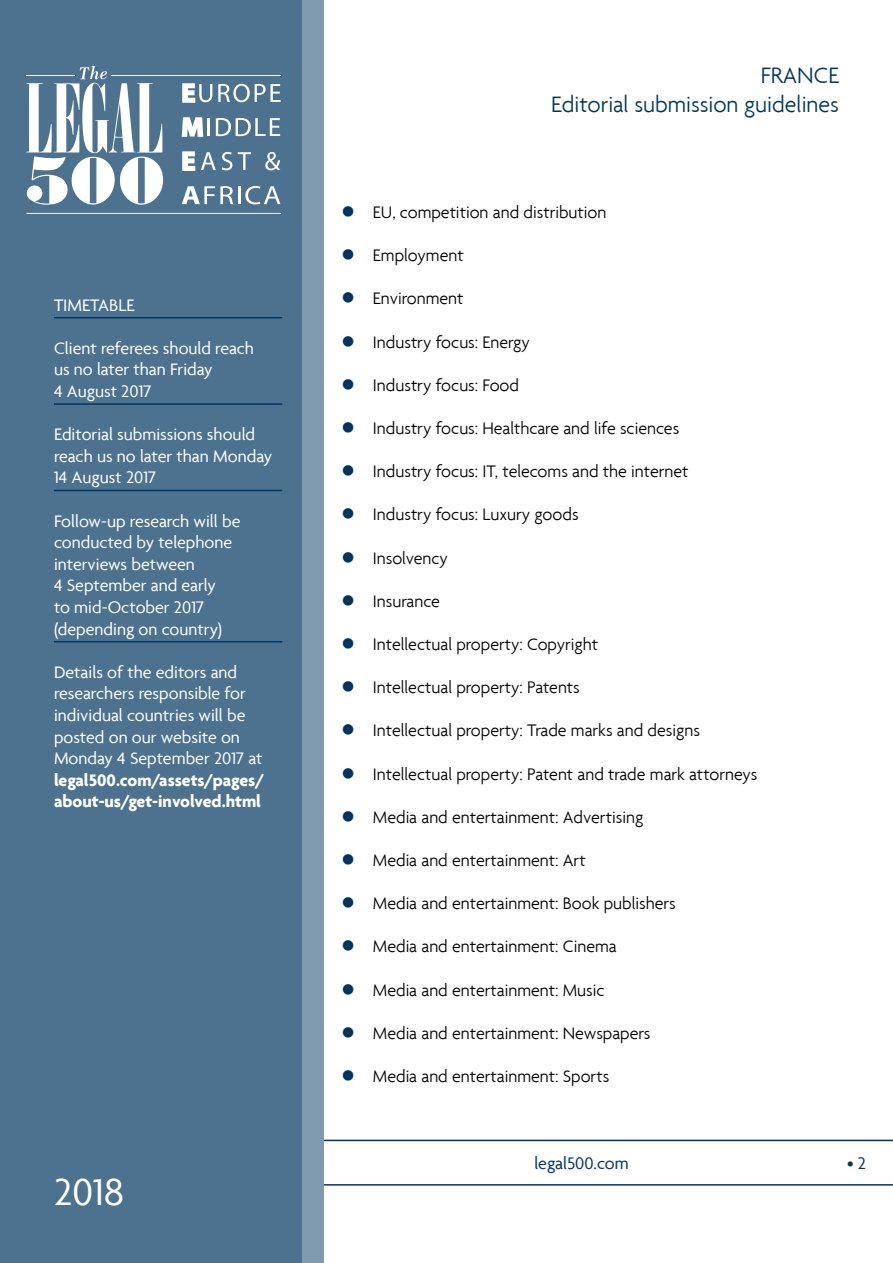
<style>
.page{position:relative;width:893px;height:1263px;background:#fff}
.page>*{position:absolute;margin:0;border:0;box-sizing:border-box;transform-origin:0 0}
.t1{font:40.5px "Agenda";color:#fff}
.t2{font:300 24px/28.8px "Agenda";color:#00355f}
.t3{font:300 18px "Agenda";color:#000}
.t4{font:18px/21.6px "Agenda";color:#fff}
.t5{font:700 18px/21.6px "Agenda";color:#fff}
.t6{font:18px "Agenda";color:#00355f}
.s1{color:#00355f}
</style>
<div class="page">
<svg style="left:323px;top:1140px;width:570px;height:45px"></svg>
<div style="left:0;top:0;width:323px;height:1263px;background:#809aaf"></div>
<div style="left:0;top:0;width:302px;height:1263px;background:#4d728f"></div>
<hr style="left:54px;top:317px;width:228px;height:1px;background:#00355f">
<hr style="left:54px;top:403px;width:228px;height:2px;background:#00355f">
<hr style="left:54px;top:490px;width:228px;height:1px;background:#00355f">
<hr style="left:54px;top:641px;width:228px;height:1px;background:#00355f">
<svg style="left:26px;top:66px;width:138px;height:139px"></svg>
<hr style="left:26px;top:75px;width:49px;height:1px;background:#fff">
<hr style="left:111px;top:75px;width:170px;height:1px;background:#fff">
<hr style="left:26px;top:213px;width:255px;height:1px;background:#fff">
<svg style="left:181px;top:83px;width:100px;height:54px"></svg>
<svg style="left:182px;top:151px;width:34px;height:20px"></svg>
<svg style="left:222px;top:152px;width:10px;height:18px"></svg>
<svg style="left:238px;top:152px;width:13px;height:18px"></svg>
<svg style="left:265px;top:152px;width:15px;height:18px"></svg>
<svg style="left:182px;top:186px;width:98px;height:18px"></svg>
<p class="t4" style="left:54px;top:294px;width:82px">TIMETABLE</p>
<p class="t4" style="left:54px;top:337px;width:202px">Client referees should reach us no later than Friday<br>4 August 2017</p>
<p class="t4" style="left:54px;top:423px;width:220px">Editorial submissions should reach us no later than Monday<br>14 August 2017</p>
<p class="t4" style="left:54px;top:510px;width:188px">Follow-up research will be conducted by telephone interviews between<br>4 September and early<br>to mid-October 2017 (depending on country)</p>
<p class="t4" style="left:54px;top:661px;width:210px">Details of the editors and researchers responsible for individual countries will be posted on our website on<br>Monday 4 September 2017 at</p>
<p class="t5" style="left:54px;top:769px;width:212px">legal500.com/assets/pages/ about-us/get-involved.html</p>
<h1 class="t1" style="left:54px;top:1168px;width:72px">2018</h1>
<h2 class="t2" style="left:551px;top:61px;width:289px;text-indent:210px">FRANCE<br>Editorial submission guidelines</h2>
<p class="t3" style="left:341px;top:202px;width:266px"><span class="s1">●</span> EU, competition and distribution</p>
<p class="t3" style="left:341px;top:245px;width:124px"><span class="s1">●</span> Employment</p>
<p class="t3" style="left:341px;top:288px;width:124px"><span class="s1">●</span> Environment</p>
<p class="t3" style="left:341px;top:331px;width:190px"><span class="s1">●</span> Industry focus: Energy</p>
<p class="t3" style="left:341px;top:374px;width:179px"><span class="s1">●</span> Industry focus: Food</p>
<p class="t3" style="left:341px;top:418px;width:339px"><span class="s1">●</span> Industry focus: Healthcare and life sciences</p>
<p class="t3" style="left:341px;top:461px;width:349px"><span class="s1">●</span> Industry focus: IT, telecoms and the internet</p>
<p class="t3" style="left:341px;top:504px;width:239px"><span class="s1">●</span> Industry focus: Luxury goods</p>
<p class="t3" style="left:341px;top:547px;width:108px"><span class="s1">●</span> Insolvency</p>
<p class="t3" style="left:341px;top:590px;width:100px"><span class="s1">●</span> Insurance</p>
<p class="t3" style="left:341px;top:634px;width:258px"><span class="s1">●</span> Intellectual property: Copyright</p>
<p class="t3" style="left:341px;top:677px;width:240px"><span class="s1">●</span> Intellectual property: Patents</p>
<p class="t3" style="left:341px;top:720px;width:360px"><span class="s1">●</span> Intellectual property: Trade marks and designs</p>
<p class="t3" style="left:341px;top:763px;width:417px"><span class="s1">●</span> Intellectual property: Patent and trade mark attorneys</p>
<p class="t3" style="left:341px;top:806px;width:303px"><span class="s1">●</span> Media and entertainment: Advertising</p>
<p class="t3" style="left:341px;top:850px;width:246px"><span class="s1">●</span> Media and entertainment: Art</p>
<p class="t3" style="left:341px;top:893px;width:336px"><span class="s1">●</span> Media and entertainment: Book publishers</p>
<p class="t3" style="left:341px;top:936px;width:277px"><span class="s1">●</span> Media and entertainment: Cinema</p>
<p class="t3" style="left:341px;top:979px;width:265px"><span class="s1">●</span> Media and entertainment: Music</p>
<p class="t3" style="left:341px;top:1022px;width:311px"><span class="s1">●</span> Media and entertainment: Newspapers</p>
<p class="t3" style="left:341px;top:1066px;width:269px"><span class="s1">●</span> Media and entertainment: Sports</p>
<p class="t6" style="left:534px;top:1152px;width:96px">legal500.com</p>
<p class="t6" style="left:847px;top:1152px;width:20px">•2</p>
</div>
